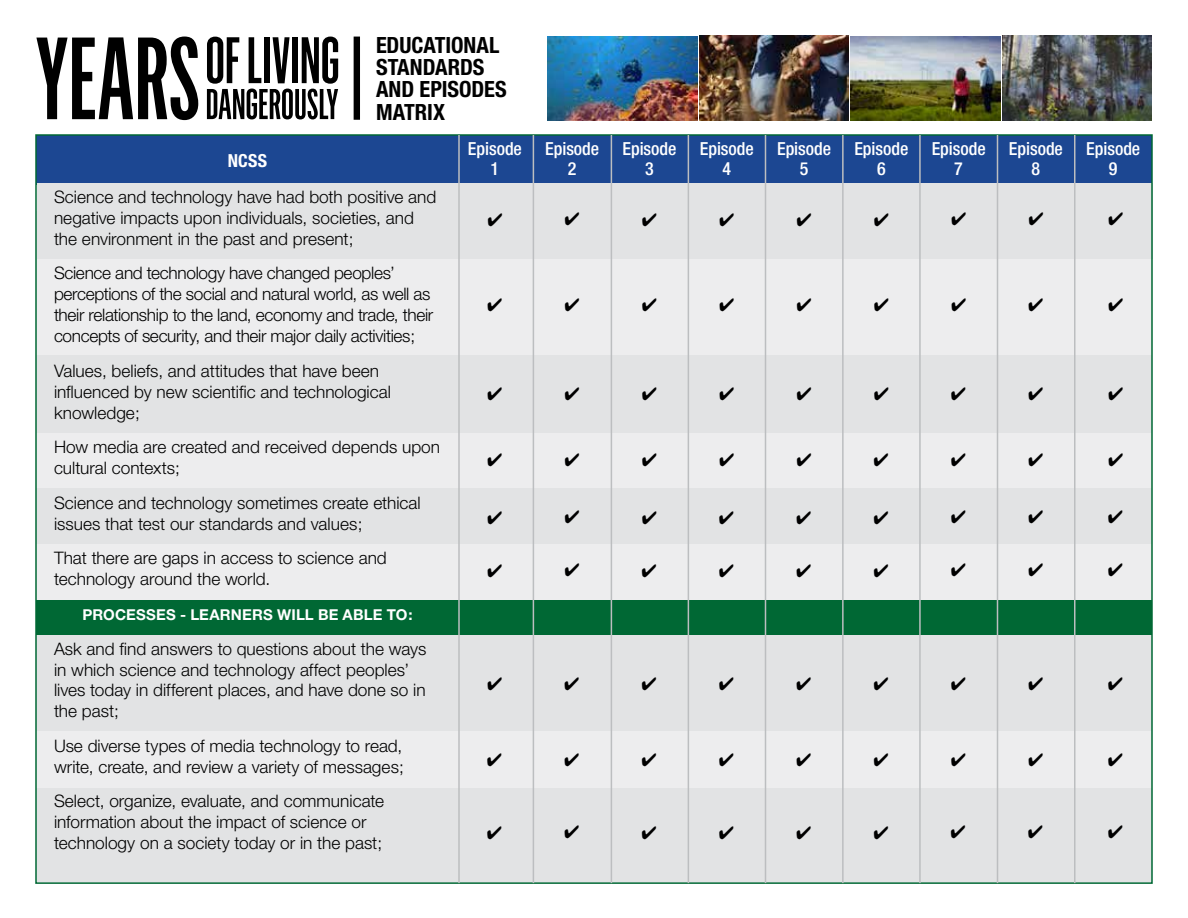
<style>
.page{position:relative;width:1188px;height:918px;background:#fff}
.page>*{position:absolute;margin:0;border:0;box-sizing:border-box;transform-origin:0 0}
.t1{font:700 condensed 22.35px/22.4px "Helvetica Neue";letter-spacing:-.005em;color:#000}
.t2{font:500 condensed 18px "Helvetica Neue";letter-spacing:-.005em;color:#fff}
.t3{font:700 condensed 18px "Helvetica Neue";color:#fff}
.t4{font:300 17.25px/21px "Helvetica Neue";color:#000}
.t5{font:300 17.25px/21px "Helvetica Neue";letter-spacing:-.02em;color:#000}
.t6{font:700 15px "Helvetica Neue";letter-spacing:.01em;color:#fff}
</style>
<div class="page">
<svg style="left:207px;top:37px;width:131px;height:82px"></svg>
<svg style="left:36px;top:37px;width:162px;height:83px"></svg>
<div style="left:354px;top:37px;width:6px;height:83px;background:#000"></div>
<img style="left:548px;top:36px;width:149px;height:84px">
<img style="left:699px;top:36px;width:150px;height:84px">
<img style="left:851px;top:36px;width:149px;height:84px">
<img style="left:1002px;top:36px;width:150px;height:84px">
<div style="left:36px;top:135px;width:1116px;height:49px;background:#1c4792"></div>
<div style="left:36px;top:211px;width:1116px;height:672px;background:#ededee"></div>
<div style="left:37px;top:183px;width:1116px;height:76px;background:#e2e3e4"></div>
<div style="left:36px;top:634px;width:1116px;height:97px;background:#e2e3e4"></div>
<div style="left:36px;top:356px;width:1116px;height:77px;background:#e2e3e4"></div>
<div style="left:36px;top:489px;width:1116px;height:55px;background:#e2e3e4"></div>
<div style="left:36px;top:789px;width:1116px;height:93px;background:#e2e3e4"></div>
<div style="left:36px;top:600px;width:1116px;height:34px;background:#006834"></div>
<hr style="left:458px;top:135px;width:2px;height:748px;background:#bcbec0">
<hr style="left:533px;top:135px;width:1px;height:748px;background:#bcbec0">
<hr style="left:611px;top:135px;width:1px;height:748px;background:#bcbec0">
<hr style="left:688px;top:135px;width:1px;height:748px;background:#bcbec0">
<hr style="left:765px;top:135px;width:1px;height:748px;background:#bcbec0">
<hr style="left:842px;top:135px;width:2px;height:748px;background:#bcbec0">
<hr style="left:919px;top:135px;width:2px;height:748px;background:#bcbec0">
<hr style="left:997px;top:135px;width:1px;height:748px;background:#bcbec0">
<hr style="left:1074px;top:135px;width:2px;height:748px;background:#bcbec0">
<p class="t1" style="left:376px;top:33px;width:132px">EDUCATIONAL<br>STANDARDS<br>AND EPISODES<br>MATRIX</p>
<p class="t2" style="left:468px;top:138px;width:56px">Episode</p>
<p class="t2" style="left:545px;top:138px;width:56px">Episode</p>
<p class="t2" style="left:623px;top:138px;width:56px">Episode</p>
<p class="t2" style="left:700px;top:138px;width:56px">Episode</p>
<p class="t2" style="left:777px;top:138px;width:56px">Episode</p>
<p class="t2" style="left:854px;top:138px;width:56px">Episode</p>
<p class="t2" style="left:932px;top:138px;width:56px">Episode</p>
<p class="t2" style="left:1009px;top:138px;width:56px">Episode</p>
<p class="t2" style="left:1086px;top:138px;width:56px">Episode</p>
<p class="t2" style="left:491px;top:158px;width:10px">1</p>
<p class="t2" style="left:568px;top:158px;width:10px">2</p>
<p class="t2" style="left:645px;top:158px;width:10px">3</p>
<p class="t2" style="left:722px;top:158px;width:10px">4</p>
<p class="t2" style="left:800px;top:158px;width:10px">5</p>
<p class="t2" style="left:877px;top:158px;width:10px">6</p>
<p class="t2" style="left:954px;top:158px;width:10px">7</p>
<p class="t2" style="left:1032px;top:158px;width:10px">8</p>
<p class="t2" style="left:1109px;top:158px;width:10px">9</p>
<p class="t4" style="left:54px;top:186px;width:384px">Science and technology have had both positive and negative impacts upon individuals, societies, and the environment in the past and present;</p>
<p class="t5" style="left:54px;top:263px;width:381px">Science and technology have changed peoples’ perceptions of the social and natural world, as well as their relationship to the land, economy and trade, their concepts of security, and their major daily activities;</p>
<p class="t4" style="left:54px;top:360px;width:339px">Values, beliefs, and attitudes that have been influenced by new scientific and technological knowledge;</p>
<p class="t4" style="left:54px;top:436px;width:388px">How media are created and received depends upon cultural contexts;</p>
<p class="t4" style="left:54px;top:492px;width:368px">Science and technology sometimes create ethical issues that test our standards and values;</p>
<p class="t4" style="left:54px;top:547px;width:334px">That there are gaps in access to science and technology around the world.</p>
<p class="t6" style="left:82px;top:605px;width:332px">PROCESSES - LEARNERS WILL BE ABLE TO:</p>
<p class="t4" style="left:54px;top:638px;width:374px">Ask and find answers to questions about the ways in which science and technology affect peoples’ lives today in different places, and have done so in the past;</p>
<p class="t4" style="left:54px;top:735px;width:352px">Use diverse types of media technology to read, write, create, and review a variety of messages;</p>
<p class="t4" style="left:54px;top:790px;width:332px">Select, organize, evaluate, and communicate information about the impact of science or technology on a society today or in the past;</p>
<p class="t3" style="left:228px;top:149px;width:41px">NCSS</p>
</div>
